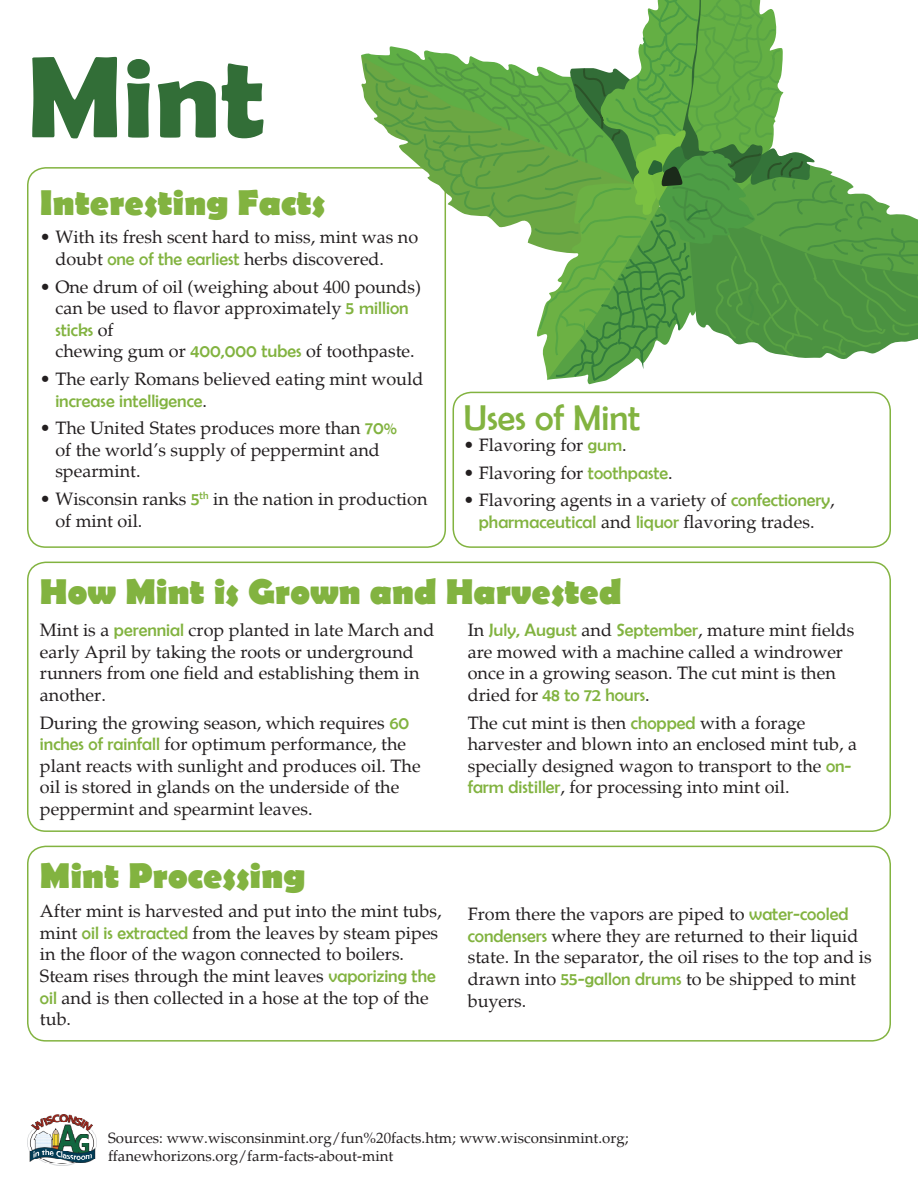
<style>
.page{position:relative;width:918px;height:1188px;background:#fff}
.page>*{position:absolute;margin:0;border:0;box-sizing:border-box;transform-origin:0 0}
.t1{font:700 116.55px "Berlin Sans FB Demi";color:#326e37}
.t2{font:700 36px "Berlin Sans FB";color:#82b340}
.t3{font:36px "Berlin Sans FB";color:#82b340}
.t4{font:18px/21.6px "Palatino";color:#231f20}
.t5{font:15px/18px "Palatino";color:#231f20}
.s1{font-family:"Berlin Sans FB";color:#82b340}
</style>
<div class="page">
<div style="left:27px;top:167px;width:419px;height:381px;border:2px solid #82b340;border-radius:18px"></div>
<div style="left:27px;top:562px;width:864px;height:270px;border:2px solid #82b340;border-radius:18px"></div>
<div style="left:27px;top:846px;width:864px;height:196px;border:2px solid #82b340;border-radius:18px"></div>
<div style="left:453px;top:392px;width:438px;height:156px;border:2px solid #82b340;border-radius:18px"></div>
<svg style="left:363px;top:0;width:555px;height:385px"></svg>
<img style="left:27px;top:1114px;width:69px;height:52px">
<p class="t1" style="left:27px;top:30px;width:239px">Mint</p>
<p class="t2" style="left:40px;top:182px;width:287px">Interesting Facts</p>
<p class="t4" style="left:55px;top:227px;width:364px;text-indent:-15px">• With its fresh scent hard to miss, mint was no doubt <span class="s1">one of the earliest</span> herbs discovered.</p>
<p class="t4" style="left:55px;top:276px;width:367px;text-indent:-15px">• One drum of oil (weighing about 400 pounds) can be used to flavor approximately <span class="s1">5 million sticks</span> of<br>chewing gum or <span class="s1">400,000 tubes</span> of toothpaste.</p>
<p class="t4" style="left:55px;top:368px;width:370px;text-indent:-15px">• The early Romans believed eating mint would <span class="s1">increase intelligence</span>.</p>
<p class="t4" style="left:55px;top:418px;width:343px;text-indent:-15px">• The United States produces more than <span class="s1">70% </span>of the world’s supply of peppermint and spearmint.</p>
<p class="t4" style="left:55px;top:488px;width:374px;text-indent:-15px">• Wisconsin ranks <span class="s1">5</span><sup>th</sup> in the nation in production of mint oil.</p>
<p class="t3" style="left:463px;top:397px;width:179px">Uses of Mint</p>
<p class="t4" style="left:463px;top:435px;width:165px">• Flavoring for <span class="s1">gum</span>.</p>
<p class="t4" style="left:463px;top:462px;width:211px">• Flavoring for <span class="s1">toothpaste</span>.</p>
<p class="t4" style="left:463px;top:490px;width:373px;text-align:center">• Flavoring agents in a variety of <span class="s1">confectionery</span>, <span class="s1">pharmaceutical</span> and <span class="s1">liquor</span> flavoring trades.</p>
<p class="t2" style="left:40px;top:571px;width:583px">How Mint is Grown and Harvested</p>
<p class="t4" style="left:40px;top:620px;width:396px">Mint is a <span class="s1">perennial</span> crop planted in late March and early April by taking the roots or underground runners from one field and establishing them in another.</p>
<p class="t4" style="left:40px;top:712px;width:382px">During the growing season, which requires <span class="s1">60 inches of rainfall</span> for optimum performance, the plant reacts with sunlight and produces oil. The oil is stored in glands on the underside of the peppermint and spearmint leaves.</p>
<p class="t2" style="left:40px;top:855px;width:267px">Mint Processing</p>
<p class="t4" style="left:468px;top:620px;width:388px">In <span class="s1">July, August</span> and <span class="s1">September</span>, mature mint fields are mowed with a machine called a windrower once in a growing season. The cut mint is then dried for <span class="s1">48 to 72 hours</span>.</p>
<p class="t4" style="left:468px;top:712px;width:391px">The cut mint is then <span class="s1">chopped</span> with a forage harvester and blown into an enclosed mint tub, a specially designed wagon to transport to the <span class="s1">on&shy;farm distiller</span>, for processing into mint oil.</p>
<p class="t4" style="left:40px;top:901px;width:403px">After mint is harvested and put into the mint tubs, mint <span class="s1">oil is extracted</span> from the leaves by steam pipes in the floor of the wagon connected to boilers.<br>Steam rises through the mint leaves <span class="s1">vaporizing the oil</span> and is then collected in a hose at the top of the tub.</p>
<p class="t4" style="left:468px;top:904px;width:406px">From there the vapors are piped to <span class="s1">water-cooled condensers</span> where they are returned to their liquid state. In the separator, the oil rises to the top and is drawn into <span class="s1">55-gallon drums</span> to be shipped to mint buyers.</p>
<p class="t5" style="left:108px;top:1129px;width:522px">Sources: www.wisconsinmint.org/fun%20facts.htm; www.wisconsinmint.org; ffanewhorizons.org/farm-facts-about-mint</p>
</div>
